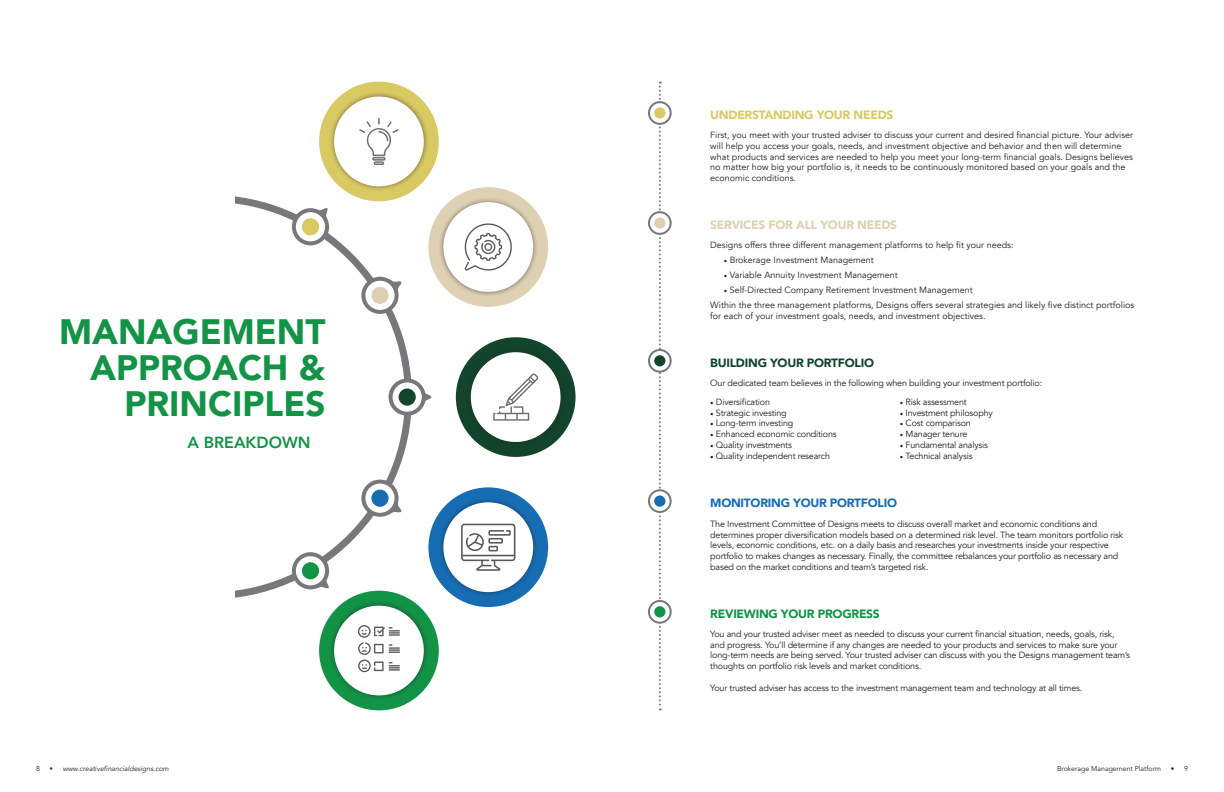
<style>
.page{position:relative;width:1224px;height:792px;background:#fff}
.page>*{position:absolute;margin:0;border:0;box-sizing:border-box;transform-origin:0 0}
.Page_Heading_2{font:900 35px/36px "Avenir LT Std";color:#129346;text-align:right}
.Page_Heading_2-2{font:800 16px "Avenir LT Std";color:#129346}
.Page_Heading_2-3{font:900 12px "Avenir";letter-spacing:-.02em;color:#ded0b2}
.Page_Heading_2-4{font:900 12px "Avenir";letter-spacing:-.02em;color:#166db3}
.Page_Heading_2-5{font:900 12px "Avenir";letter-spacing:-.02em;color:#d9c962}
.Page_Heading_2-6{font:900 12px "Avenir";letter-spacing:-.02em;color:#129346}
.Page_Heading_2-7{font:900 12px "Avenir";letter-spacing:-.02em;color:#12452b}
.Page_Heading_2-8{font:9px/10.8px "Avenir";letter-spacing:-.02em;color:#231f20}
.Page_Heading_2-9{font:9px/10.8px "Avenir";color:#231f20}
.t1{font:italic 7px "Avenir LT Std";color:#231f20}
.t2{font:7px "Avenir LT Std";color:#231f20}
.s1{font-family:"Minion Pro"}
.s2{font-style:normal;color:#12452b}
</style>
<div class="page">
<div style="left:319px;top:82px;width:120px;height:119px;background:#d9c962;border-radius:50%"></div>
<div style="left:428px;top:187px;width:120px;height:120px;background:#ded0b2;border-radius:50%"></div>
<div style="left:456px;top:337px;width:120px;height:120px;background:#12452b;border-radius:50%"></div>
<div style="left:428px;top:487px;width:120px;height:120px;background:#166db3;border-radius:50%"></div>
<div style="left:319px;top:591px;width:120px;height:119px;background:#129346;border-radius:50%"></div>
<div style="left:329px;top:92px;width:100px;height:99px;background:#231f20;opacity:.5"></div>
<div style="left:334px;top:97px;width:90px;height:89px;background:#fff;border-radius:50%"></div>
<div style="left:439px;top:197px;width:99px;height:100px;background:#231f20;opacity:.5"></div>
<div style="left:443px;top:202px;width:90px;height:90px;background:#fff;border-radius:50%"></div>
<div style="left:466px;top:347px;width:100px;height:100px;background:#231f20;opacity:.5"></div>
<div style="left:471px;top:352px;width:90px;height:90px;background:#fff;border-radius:50%"></div>
<div style="left:439px;top:497px;width:99px;height:100px;background:#231f20;opacity:.5"></div>
<div style="left:443px;top:502px;width:90px;height:90px;background:#fff;border-radius:50%"></div>
<div style="left:329px;top:601px;width:100px;height:99px;background:#231f20;opacity:.5"></div>
<div style="left:334px;top:606px;width:90px;height:89px;background:#fff;border-radius:50%"></div>
<svg style="left:461px;top:524px;width:54px;height:47px"></svg>
<svg style="left:358px;top:625px;width:42px;height:47px"></svg>
<svg style="left:465px;top:223px;width:47px;height:48px"></svg>
<svg style="left:493px;top:373px;width:45px;height:48px"></svg>
<svg style="left:359px;top:118px;width:40px;height:47px"></svg>
<svg style="left:294px;top:210px;width:33px;height:33px"></svg>
<div style="left:292px;top:208px;width:37px;height:37px;border:4px solid #76787b;border-radius:50%"></div>
<div style="left:302px;top:218px;width:17px;height:17px;background:#d9c962;border-radius:50%"></div>
<svg style="left:363px;top:279px;width:34px;height:33px"></svg>
<div style="left:361px;top:277px;width:38px;height:37px;border:4px solid #76787b;border-radius:50%"></div>
<div style="left:371px;top:287px;width:18px;height:17px;background:#ded0b2;border-radius:50%"></div>
<svg style="left:391px;top:380px;width:33px;height:34px"></svg>
<div style="left:389px;top:378px;width:37px;height:38px;border:4px solid #76787b;border-radius:50%"></div>
<div style="left:399px;top:388px;width:17px;height:18px;background:#12452b;border-radius:50%"></div>
<svg style="left:363px;top:482px;width:34px;height:33px"></svg>
<div style="left:361px;top:480px;width:38px;height:37px;border:4px solid #76787b;border-radius:50%"></div>
<div style="left:371px;top:490px;width:18px;height:17px;background:#166db3;border-radius:50%"></div>
<svg style="left:294px;top:554px;width:33px;height:33px"></svg>
<div style="left:292px;top:552px;width:37px;height:37px;border:4px solid #76787b;border-radius:50%"></div>
<div style="left:302px;top:562px;width:17px;height:17px;background:#129346;border-radius:50%"></div>
<svg style="left:420px;top:388px;width:11px;height:18px"></svg>
<svg style="left:388px;top:279px;width:14px;height:15px"></svg>
<svg style="left:314px;top:208px;width:14px;height:14px"></svg>
<svg style="left:315px;top:575px;width:14px;height:14px"></svg>
<svg style="left:388px;top:500px;width:14px;height:15px"></svg>
<svg style="left:659px;top:82px;width:2px;height:628px"></svg>
<svg style="left:649px;top:102px;width:22px;height:22px"></svg>
<div style="left:648px;top:101px;width:24px;height:24px;border:2px solid #76787b;border-radius:50%"></div>
<div style="left:654px;top:107px;width:11px;height:12px;background:#d9c962;border-radius:50%"></div>
<svg style="left:649px;top:212px;width:22px;height:22px"></svg>
<div style="left:648px;top:211px;width:24px;height:24px;border:2px solid #76787b;border-radius:50%"></div>
<div style="left:654px;top:217px;width:11px;height:12px;background:#ded0b2;border-radius:50%"></div>
<svg style="left:649px;top:350px;width:22px;height:22px"></svg>
<div style="left:648px;top:349px;width:24px;height:24px;border:2px solid #76787b;border-radius:50%"></div>
<div style="left:654px;top:355px;width:11px;height:11px;background:#12452b;border-radius:50%"></div>
<svg style="left:649px;top:490px;width:22px;height:22px"></svg>
<div style="left:648px;top:489px;width:24px;height:24px;border:2px solid #76787b;border-radius:50%"></div>
<div style="left:654px;top:496px;width:11px;height:11px;background:#166db3;border-radius:50%"></div>
<svg style="left:649px;top:601px;width:22px;height:22px"></svg>
<div style="left:648px;top:600px;width:24px;height:24px;border:2px solid #76787b;border-radius:50%"></div>
<div style="left:654px;top:606px;width:11px;height:11px;background:#129346;border-radius:50%"></div>
<p class="Page_Heading_2-5" style="left:710px;top:105px;width:185px">UNDERSTANDING YOUR NEEDS</p>
<p class="Page_Heading_2-9" style="left:710px;top:130px;width:424px">First, you meet with your trusted adviser to discuss your current and desired financial picture. Your adviser will help you access your goals, needs, and investment objective and behavior and then will determine what products and services are needed to help you meet your long-term financial goals. Designs believes no matter how big your portfolio is, it needs to be continuously monitored based on your goals and the economic conditions.</p>
<p class="Page_Heading_2" style="left:59px;top:313px;width:268px">MANAGEMENT<br>APPROACH &amp;<br>PRINCIPLES</p>
<p class="Page_Heading_2-2" style="left:188px;top:433px;width:124px">A BREAKDOWN</p>
<p class="Page_Heading_2-3" style="left:710px;top:215px;width:188px">SERVICES FOR ALL YOUR NEEDS</p>
<p class="Page_Heading_2-9" style="left:710px;top:240px;width:305px">Designs offers three different management platforms to help fit your needs:</p>
<p class="Page_Heading_2-9" style="left:724px;top:255px;width:152px"><span class="s1">•</span> Brokerage Investment Management</p>
<p class="Page_Heading_2-9" style="left:724px;top:270px;width:176px"><span class="s1">•</span> Variable Annuity Investment Management</p>
<p class="Page_Heading_2-9" style="left:724px;top:285px;width:250px"><span class="s1">•</span> Self-Directed Company Retirement Investment Management</p>
<p class="Page_Heading_2-9" style="left:710px;top:300px;width:426px">Within the three management platforms, Designs offers several strategies and likely five distinct portfolios for each of your investment goals, needs, and investment objectives.</p>
<p class="Page_Heading_2-7" style="left:710px;top:352px;width:165px">BUILDING YOUR PORTFOLIO</p>
<p class="Page_Heading_2-8" style="left:710px;top:377px;width:334px">Our dedicated team believes in the following when building your investment portfolio:</p>
<p class="Page_Heading_2-8" style="left:710px;top:396px;width:61px"><span class="s1">•</span> Diversification</p>
<p class="Page_Heading_2-8" style="left:710px;top:407px;width:78px"><span class="s1">•</span> Strategic investing</p>
<p class="Page_Heading_2-8" style="left:710px;top:418px;width:85px"><span class="s1">•</span> Long-term investing</p>
<p class="Page_Heading_2-8" style="left:710px;top:429px;width:128px"><span class="s1">•</span> Enhanced economic conditions</p>
<p class="Page_Heading_2-8" style="left:710px;top:440px;width:83px"><span class="s1">•</span> Quality investments</p>
<p class="Page_Heading_2-8" style="left:710px;top:450px;width:121px"><span class="s1">•</span> Quality independent research</p>
<p class="Page_Heading_2-8" style="left:900px;top:396px;width:68px"><span class="s1">•</span> Risk assessment</p>
<p class="Page_Heading_2-8" style="left:900px;top:407px;width:94px"><span class="s1">•</span> Investment philosophy</p>
<p class="Page_Heading_2-8" style="left:900px;top:418px;width:72px"><span class="s1">•</span> Cost comparison</p>
<p class="Page_Heading_2-8" style="left:900px;top:429px;width:69px"><span class="s1">•</span> Manager tenure</p>
<p class="Page_Heading_2-8" style="left:900px;top:440px;width:90px"><span class="s1">•</span> Fundamental analysis</p>
<p class="Page_Heading_2-8" style="left:900px;top:450px;width:74px"><span class="s1">•</span> Technical analysis</p>
<p class="Page_Heading_2-4" style="left:710px;top:493px;width:188px">MONITORING YOUR PORTFOLIO</p>
<p class="Page_Heading_2-8" style="left:710px;top:518px;width:415px">The Investment Committee of Designs meets to discuss overall market and economic conditions and determines proper diversification models based on a determined risk level. The team monitors portfolio risk levels, economic conditions, etc. on a daily basis and researches your investments inside your respective portfolio to makes changes as necessary. Finally, the committee rebalances your portfolio as necessary and based on the market conditions and team’s targeted risk.</p>
<p class="Page_Heading_2-6" style="left:710px;top:603px;width:171px">REVIEWING YOUR PROGRESS</p>
<p class="Page_Heading_2-8" style="left:710px;top:629px;width:421px">You and your trusted adviser meet as needed to discuss your current financial situation, needs, goals, risk, and progress. You’ll determine if any changes are needed to your products and services to make sure your long-term needs are being served. Your trusted adviser can discuss with you the Designs management team’s thoughts on portfolio risk levels and market conditions.</p>
<p class="Page_Heading_2-8" style="left:710px;top:683px;width:374px">Your trusted adviser has access to the investment management team and technology at all times.</p>
<p class="t2" style="left:36px;top:765px;width:5px">8</p>
<p class="t1" style="left:50px;top:765px;width:121px"><span class="s2">•</span> www.creativefinancialdesigns.com</p>
<p class="t2" style="left:1057px;top:765px;width:105px">Brokerage Management Platform</p>
<p class="t2" style="left:1171px;top:765px;width:19px">• 9</p>
</div>
